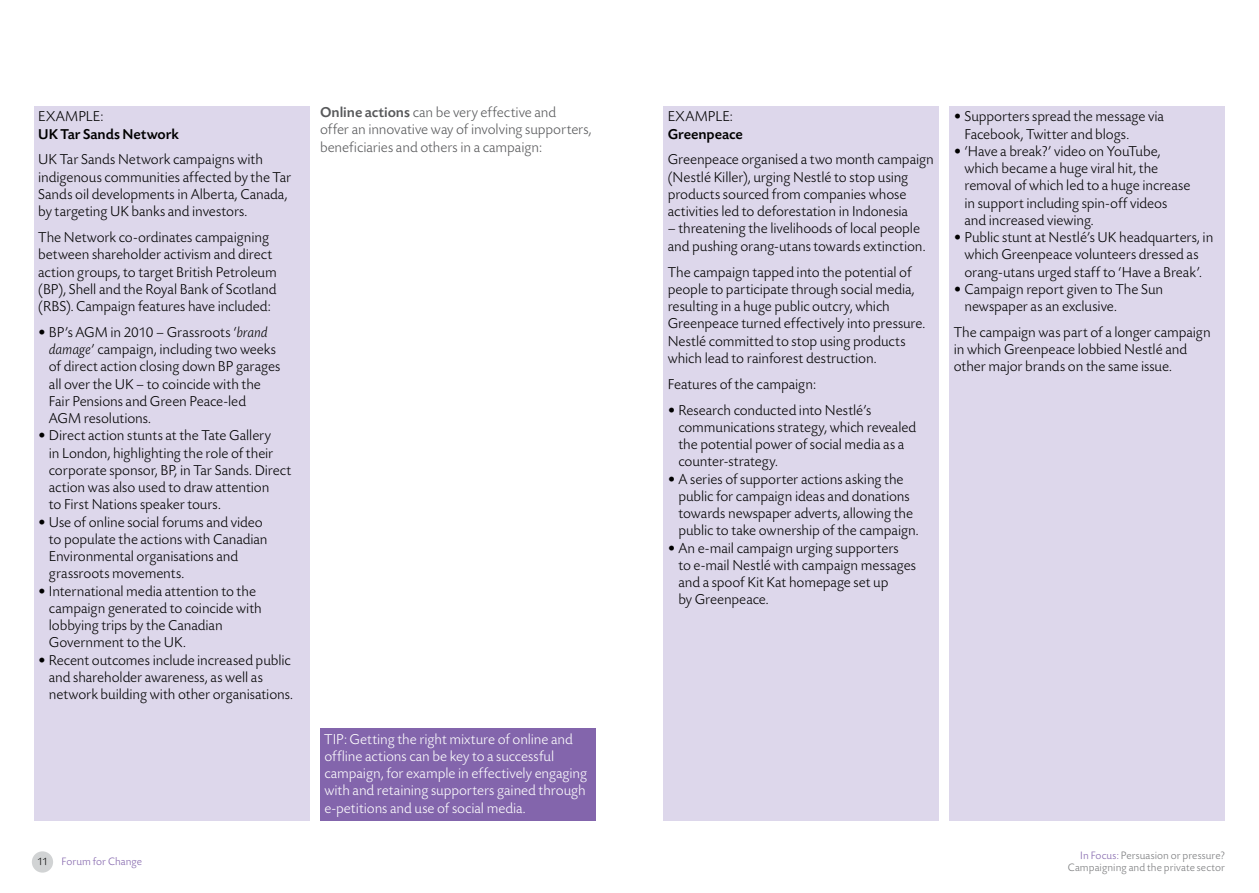
<style>
.page{position:relative;width:1259px;height:893px;background:#fff}
.page>*{position:absolute;margin:0;border:0;box-sizing:border-box;transform-origin:0 0}
.t1{font:300 15px/17.2px "Today SB";letter-spacing:-.005em;color:#000}
.t2{font:300 15px/17.2px "Today SB";letter-spacing:-.005em;color:#fff}
.t3{font:300 15px/17.2px "Today SB";letter-spacing:-.005em;color:#58595b}
.t4{font:500 15px "Today SB";color:#000}
.t5{font:300 11.25px/12px "Today SB";letter-spacing:.005em;color:#797a7c;text-align:right}
.t6{font:300 11.25px "Today SB";letter-spacing:.005em;color:#8365ac}
.t7{font:300 11.25px "Today SB";color:#000}
.s1{font-style:italic}
.s2{font-weight:500}
.s3{color:#8365ac}
</style>
<div class="page">
<div style="left:32px;top:851px;width:21px;height:22px;background:#d1d3d4;border-radius:50%"></div>
<div style="left:34px;top:106px;width:275px;height:715px;background:#ddd7eb"></div>
<div style="left:663px;top:106px;width:276px;height:715px;background:#ddd7eb"></div>
<div style="left:949px;top:106px;width:276px;height:715px;background:#ddd7eb"></div>
<div style="left:320px;top:729px;width:275px;height:92px;background:#8365ac"></div>
<p class="t1" style="left:38px;top:108px;width:28px">Example</p>
<p class="t1" style="left:100px;top:108px;width:5px">:</p>
<p class="t4" style="left:38px;top:126px;width:142px">UK Tar Sands Network</p>
<p class="t1" style="left:38px;top:152px;width:255px">UK Tar Sands Network campaigns with indigenous communities affected by the Tar Sands oil developments in Alberta, Canada, by targeting UK banks and investors.</p>
<p class="t1" style="left:38px;top:229px;width:240px">The Network co-ordinates campaigning between shareholder activism and direct action groups, to target British Petroleum (BP), Shell and the Royal Bank of Scotland (RBS). Campaign features have included:</p>
<p class="t1" style="left:49px;top:324px;width:233px;text-indent:-11px">• BP’s AGM in 2010 – Grassroots ‘<span class="s1">brand damage</span>’ campaign, including two weeks of direct action closing down BP garages all over the UK – to coincide with the Fair Pensions and Green Peace-led AGM resolutions.</p>
<p class="t1" style="left:49px;top:428px;width:244px;text-indent:-11px">• Direct action stunts at the Tate Gallery<br>in London, highlighting the role of their corporate sponsor, BP, in Tar Sands. Direct action was also used to draw attention<br>to First Nations speaker tours.</p>
<p class="t1" style="left:49px;top:514px;width:220px;text-indent:-11px">• Use of online social forums and video to populate the actions with Canadian Environmental organisations and grassroots movements.</p>
<p class="t1" style="left:49px;top:583px;width:214px;text-indent:-11px">• International media attention to the campaign generated to coincide with lobbying trips by the Canadian<br>Government to the UK.</p>
<p class="t1" style="left:49px;top:652px;width:246px;text-indent:-11px">• Recent outcomes include increased public and shareholder awareness, as well as network building with other organisations.</p>
<p class="t3" style="left:320px;top:104px;width:273px"><span class="s2">Online actions</span> can be very effective and<br>offer an innovative way of involving supporters, beneficiaries and others in a campaign:</p>
<p class="t1" style="left:668px;top:108px;width:28px">Example</p>
<p class="t1" style="left:729px;top:108px;width:5px">:</p>
<p class="t4" style="left:668px;top:126px;width:77px">Greenpeace</p>
<p class="t1" style="left:668px;top:152px;width:268px">Greenpeace organised a two month campaign (Nestlé Killer), urging Nestlé to stop using products sourced from companies whose activities led to deforestation in Indonesia</p>
<p class="t1" style="left:668px;top:221px;width:259px">– threatening the livelihoods of local people and pushing orang-utans towards extinction.</p>
<p class="t1" style="left:668px;top:264px;width:259px">The campaign tapped into the potential of people to participate through social media, resulting in a huge public outcry, which Greenpeace turned effectively into pressure.<br>Nestlé committed to stop using products which lead to rainforest destruction.</p>
<p class="t1" style="left:668px;top:376px;width:150px">Features of the campaign:</p>
<p class="t1" style="left:678px;top:402px;width:239px;text-indent:-11px">• Research conducted into Nestlé’s communications strategy, which revealed the potential power of social media as a counter-strategy.</p>
<p class="t1" style="left:678px;top:471px;width:242px;text-indent:-11px">• A series of supporter actions asking the public for campaign ideas and donations towards newspaper adverts, allowing the public to take ownership of the campaign.</p>
<p class="t1" style="left:678px;top:540px;width:239px;text-indent:-11px">• An e-mail campaign urging supporters<br>to e-mail Nestlé with campaign messages and a spoof Kit Kat homepage set up<br>by Greenpeace.</p>
<p class="t1" style="left:964px;top:108px;width:201px;text-indent:-11px">• Supporters spread the message via<br>Facebook, Twitter and blogs.</p>
<p class="t1" style="left:964px;top:143px;width:227px;text-indent:-11px">• ‘Have a break?’ video on YouTube, which became a huge viral hit, the removal of which led to a huge increase in support including spin-off videos and increased viewing.</p>
<p class="t1" style="left:954px;top:229px;width:261px;text-align:center">• Public stunt at Nestlé’s UK headquarters, in which Greenpeace volunteers dressed as orang-utans urged staff to ‘Have a Break’.</p>
<p class="t1" style="left:964px;top:281px;width:200px;text-indent:-11px">• Campaign report given to The Sun newspaper as an exclusive.</p>
<p class="t1" style="left:953px;top:324px;width:258px">The campaign was part of a longer campaign in which Greenpeace lobbied Nestlé and other major brands on the same issue.</p>
<p class="t2" style="left:324px;top:731px;width:264px">Tip: Getting the right mixture of online and offline actions can be key to a successful campaign, for example in effectively engaging with and retaining supporters gained through e-petitions and use of social media.</p>
<p class="t7" style="left:37px;top:856px;width:12px">11</p>
<p class="t6" style="left:62px;top:856px;width:82px">Forum for Change</p>
<p class="t5" style="left:1068px;top:850px;width:159px"><span class="s3">In Focus:</span> Persuasion or pressure?<br>Campaigning and the private sector</p>
</div>
